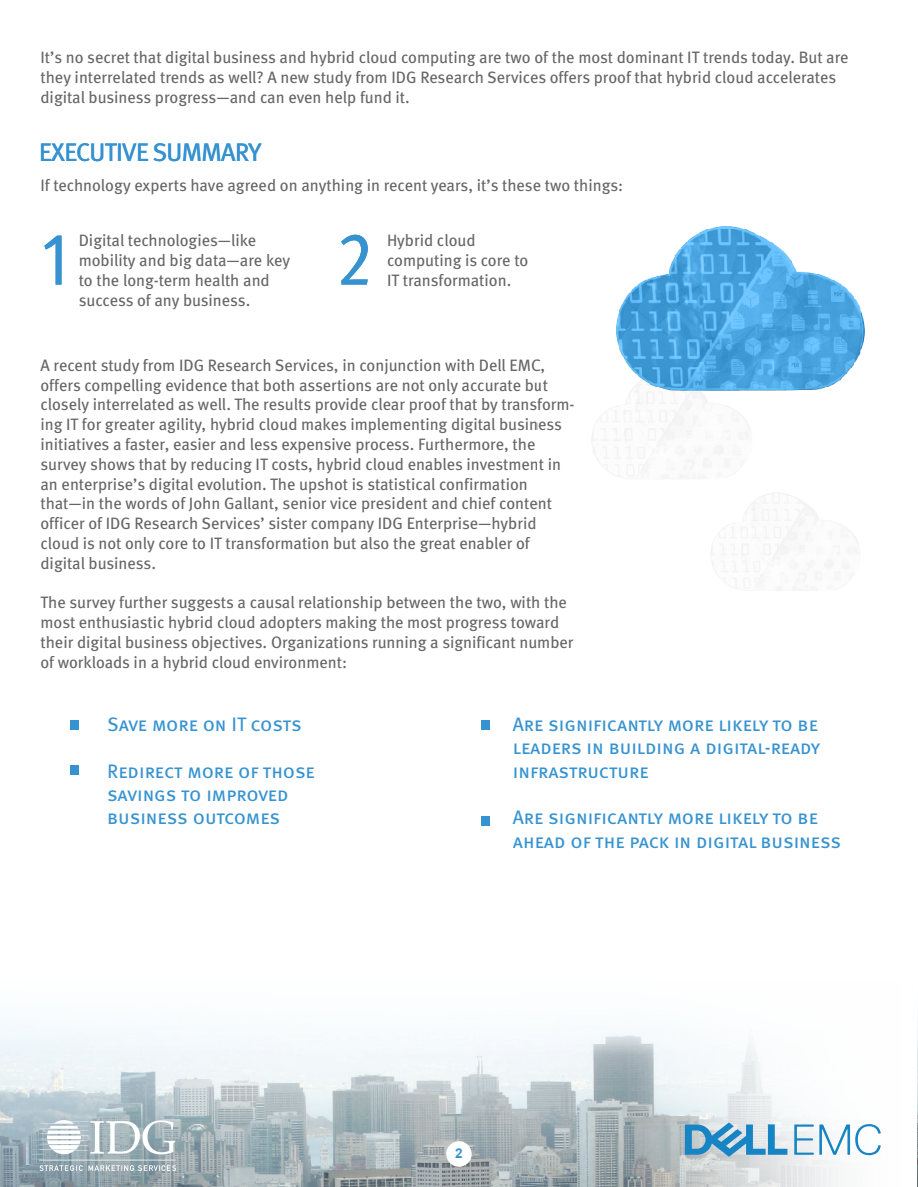
<style>
.page{position:relative;width:918px;height:1187px;background:#fff}
.page>*{position:absolute;margin:0;border:0;box-sizing:border-box;transform-origin:0 0}
.t1{font:74.7px "Meta Cond Book Expert";color:#3793d0}
.t2{font:25.5px "Meta Book LF";letter-spacing:-.025em;color:#3793d0}
.t3{font:19.5px/23.4px "Meta Book Caps";color:#3793d0}
.t4{font:16.5px/19.8px "Meta Book LF";color:#666}
.t5{font:700 13.5px "Arial";color:#3593d0}
</style>
<div class="page">
<img style="left:0;top:1054px;width:918px;height:132px">
<svg style="left:628px;top:1054px;width:288px;height:132px"></svg>
<div style="left:0;top:982px;width:918px;height:72px;background:#fbfdfe"></div>
<div style="left:70px;top:720px;width:10px;height:9px;background:#3793d0"></div>
<div style="left:70px;top:765px;width:10px;height:9px;background:#3793d0"></div>
<div style="left:482px;top:720px;width:8px;height:9px;background:#3793d0"></div>
<div style="left:482px;top:816px;width:8px;height:9px;background:#3793d0"></div>
<svg style="left:592px;top:226px;width:273px;height:364px"></svg>
<img style="left:40px;top:1120px;width:136px;height:50px">
<div style="left:446px;top:1141px;width:26px;height:25px;background:#fff;border-radius:50%"></div>
<svg style="left:794px;top:1124px;width:87px;height:31px"></svg>
<svg style="left:685px;top:1122px;width:102px;height:34px;background:#81b5d3"></svg>
<p class="t4" style="left:40px;top:47px;width:810px">It’s no secret that digital business and hybrid cloud computing are two of the most dominant IT trends today. But are they interrelated trends as well? A new study from IDG Research Services offers proof that hybrid cloud accelerates digital business progress—and can even help fund it.</p>
<h2 class="t2" style="left:39px;top:137px;width:224px">EXECUTIVE SUMMARY</h2>
<p class="t4" style="left:40px;top:176px;width:584px">If technology experts have agreed on anything in recent years, it’s these two things:</p>
<h1 class="t1" style="left:42px;top:216px;width:29px">1</h1>
<p class="t4" style="left:79px;top:230px;width:213px">Digital technologies—like mobility and big data—are key to the long-term health and success of any business.</p>
<h1 class="t1" style="left:337px;top:216px;width:37px">2</h1>
<p class="t4" style="left:387px;top:230px;width:143px">Hybrid cloud computing is core to<br>IT transformation.</p>
<p class="t4" style="left:40px;top:355px;width:536px">A recent study from IDG Research Services, in conjunction with Dell EMC, offers compelling evidence that both assertions are not only accurate but closely interrelated as well. The results provide clear proof that by transform&shy;ing IT for greater agility, hybrid cloud makes implementing digital business initiatives a faster, easier and less expensive process. Furthermore, the survey shows that by reducing IT costs, hybrid cloud enables investment in an enterprise’s digital evolution. The upshot is statistical confirmation that—in the words of John Gallant, senior vice president and chief content officer of IDG Research Services’ sister company IDG Enterprise—hybrid cloud is not only core to IT transformation but also the great enabler of digital business.</p>
<p class="t4" style="left:40px;top:592px;width:535px">The survey further suggests a causal relationship between the two, with the most enthusiastic hybrid cloud adopters making the most progress toward their digital business objectives. Organizations running a significant number of workloads in a hybrid cloud environment:</p>
<p class="t3" style="left:107px;top:712px;width:196px">Save more on IT costs</p>
<p class="t3" style="left:107px;top:759px;width:209px">Redirect more of those savings to improved business outcomes</p>
<p class="t3" style="left:513px;top:712px;width:309px">Are significantly more likely to be leaders in building a digital-ready infrastructure</p>
<p class="t3" style="left:513px;top:805px;width:330px">Are significantly more likely to be ahead of the pack in digital business</p>
<p class="t5" style="left:455px;top:1145px;width:9px">2</p>
</div>
